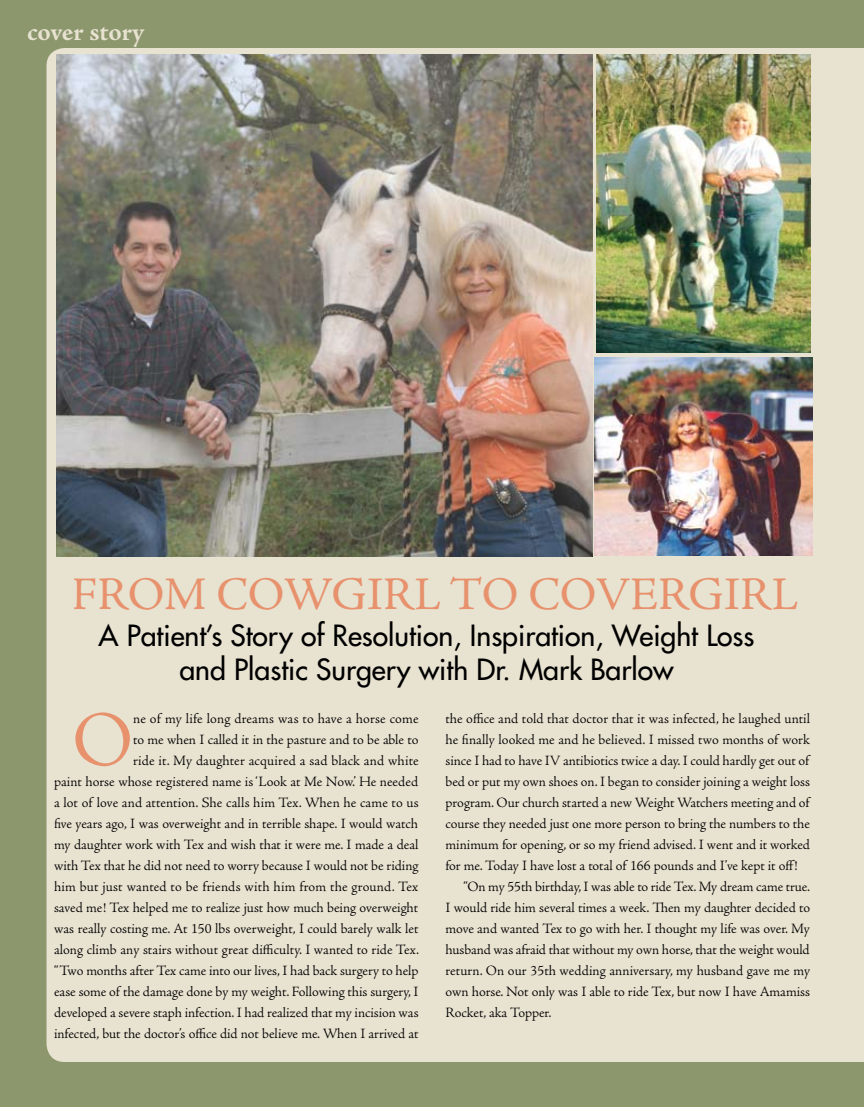
<style>
.page{position:relative;width:864px;height:1107px;background:#8c976e}
.page>*{position:absolute;margin:0;border:0;box-sizing:border-box;transform-origin:0 0}
.t1{font:300 78.3px "Adobe Jenson Pro";color:#e7916d}
.t2{font:46.8px "Adobe Jenson Pro";letter-spacing:-.005em;color:#e7916d}
.t3{font:500 28.5px/34.2px "Futura Std";color:#000;text-align:center}
.t4{font:700 27px "Adobe Jenson Pro";letter-spacing:-.005em;color:#e8e2d0}
.t5{font:300 14.25px/21px "Adobe Jenson Pro";color:#000;text-align:right}
</style>
<div class="page">
<div style="left:46px;top:48px;width:818px;height:1014px;background:#e8e2d0"></div>
<img style="left:57px;top:55px;width:535px;height:502px">
<img style="left:596px;top:54px;width:214px;height:298px">
<img style="left:595px;top:357px;width:217px;height:199px">
<h3 class="t4" style="left:27px;top:17px;width:119px">cover story</h3>
<h2 class="t2" style="left:72px;top:568px;width:728px">FROM COWGIRL TO COVERGIRL</h2>
<h3 class="t3" style="left:98px;top:619px;width:658px">A Patient’s Story of Resolution, Inspiration, Weight Loss and Plastic Surgery with Dr. Mark Barlow</h3>
<h1 class="t1" style="left:72px;top:696px;width:63px">O</h1>
<p class="t5" style="left:54px;top:708px;width:367px">ne of my life long dreams was to have a horse come<br>to me when I called it in the pasture and to be able to<br>ride it. My daughter acquired a sad black and white<br>paint horse whose registered name is ‘Look at Me Now.’ He needed a lot of love and attention. She calls him Tex. When he came to us five years ago, I was overweight and in terrible shape. I would watch my daughter work with Tex and wish that it were me. I made a deal with Tex that he did not need to worry because I would not be riding him but just wanted to be friends with him from the ground. Tex saved me! Tex helped me to realize just how much being overweight was really costing me. At 150 lbs overweight, I could barely walk let along climb any stairs without great difficulty. I wanted to ride Tex. “Two months after Tex came into our lives, I had back surgery to help ease some of the damage done by my weight. Following this surgery, I developed a severe staph infection. I had realized that my incision was infected, but the doctor’s office did not believe me. When I arrived at</p>
<p class="t5" style="left:446px;top:708px;width:366px">the office and told that doctor that it was infected, he laughed until</p>
<p class="t5" style="left:446px;top:729px;width:366px">he finally looked me and he believed. I missed two months of work</p>
<p class="t5" style="left:446px;top:750px;width:365px">since I had to have IV antibiotics twice a day. I could hardly get out of</p>
<p class="t5" style="left:446px;top:771px;width:366px">bed or put my own shoes on. I began to consider joining a weight loss</p>
<p class="t5" style="left:446px;top:792px;width:366px">program. Our church started a new Weight Watchers meeting and of</p>
<p class="t5" style="left:446px;top:813px;width:366px">course they needed just one more person to bring the numbers to the</p>
<p class="t5" style="left:446px;top:834px;width:366px">minimum for opening, or so my friend advised. I went and it worked</p>
<p class="t5" style="left:446px;top:855px;width:354px">for me. Today I have lost a total of 166 pounds and I’ve kept it off!</p>
<p class="t5" style="left:464px;top:876px;width:348px">“On my 55th birthday, I was able to ride Tex. My dream came true.</p>
<p class="t5" style="left:446px;top:897px;width:366px">I would ride him several times a week. Then my daughter decided to</p>
<p class="t5" style="left:446px;top:918px;width:366px">move and wanted Tex to go with her. I thought my life was over. My</p>
<p class="t5" style="left:446px;top:939px;width:366px">husband was afraid that without my own horse, that the weight would</p>
<p class="t5" style="left:446px;top:960px;width:366px">return. On our 35th wedding anniversary, my husband gave me my</p>
<p class="t5" style="left:446px;top:981px;width:366px">own horse. Not only was I able to ride Tex, but now I have Amamiss</p>
<p class="t5" style="left:446px;top:1002px;width:108px">Rocket, aka Topper.</p>
</div>
